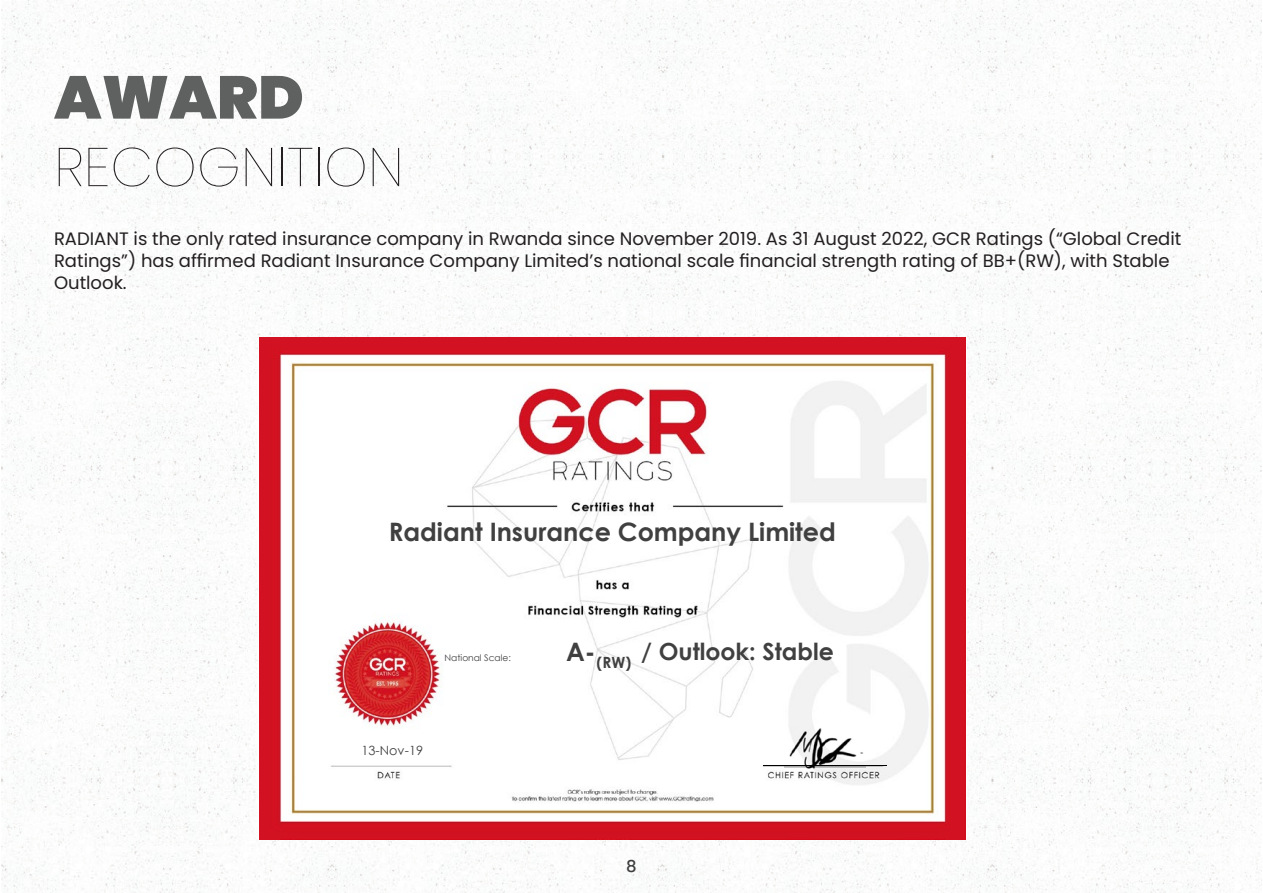
<style>
.page{position:relative;width:1263px;height:893px;background:#fff}
.page>*{position:absolute;margin:0;border:0;box-sizing:border-box;transform-origin:0 0}
.t1{font:900 60.3px "Poppins";color:#5f6161}
.t2{font:100 54.45px "Poppins";color:#231f20}
.t3{font:700 25.35px "Century Gothic";color:#404040}
.t4{font:700 23.55px "Century Gothic";color:#404040}
.t5{font:18px/21.6px "Poppins";color:#231f20}
.t6{font:500 16.5px "Poppins";color:#3e3e3f}
.t7{font:12.75px "Century Gothic";color:#404040}
.t8{font:9.15px "Century Gothic";color:#404040}
.s1{font-size:25.35px}
</style>
<div class="page">
<img style="left:2px;top:0;width:1259px;height:893px">
<img style="left:259px;top:337px;width:707px;height:502px">
<div style="left:333px;top:741px;width:119px;height:19px;background:#fff"></div>
<div style="left:444px;top:692px;width:87px;height:14px;background:#fff"></div>
<div style="left:444px;top:651px;width:87px;height:14px;background:#fff"></div>
<img style="left:785px;top:725px;width:80px;height:45px">
<hr style="left:763px;top:765px;width:124px;height:1px;background:#000">
<p class="t1" style="left:54px;top:63px;width:251px">AWARD</p>
<p class="t2" style="left:54px;top:135px;width:351px">RECOGNITION</p>
<p class="t5" style="left:54px;top:228px;width:1129px">RADIANT is the only rated insurance company in Rwanda since November 2019. As 31 August 2022, GCR Ratings (“Global Credit<br>Ratings”) has affirmed Radiant Insurance Company Limited’s national scale financial strength rating of BB+(RW), with Stable<br>Outlook.</p>
<p class="t3" style="left:389px;top:513px;width:448px">Radiant Insurance Company Limited</p>
<p class="t8" style="left:444px;top:652px;width:68px">National Scale:</p>
<p class="t7" style="left:361px;top:741px;width:63px">13-Nov-19</p>
<p class="t4" style="left:566px;top:633px;width:269px"><span class="s1">A-</span><sub>(RW)</sub> / Outlook: Stable</p>
<p class="t6" style="left:626px;top:857px;width:12px">8</p>
</div>
